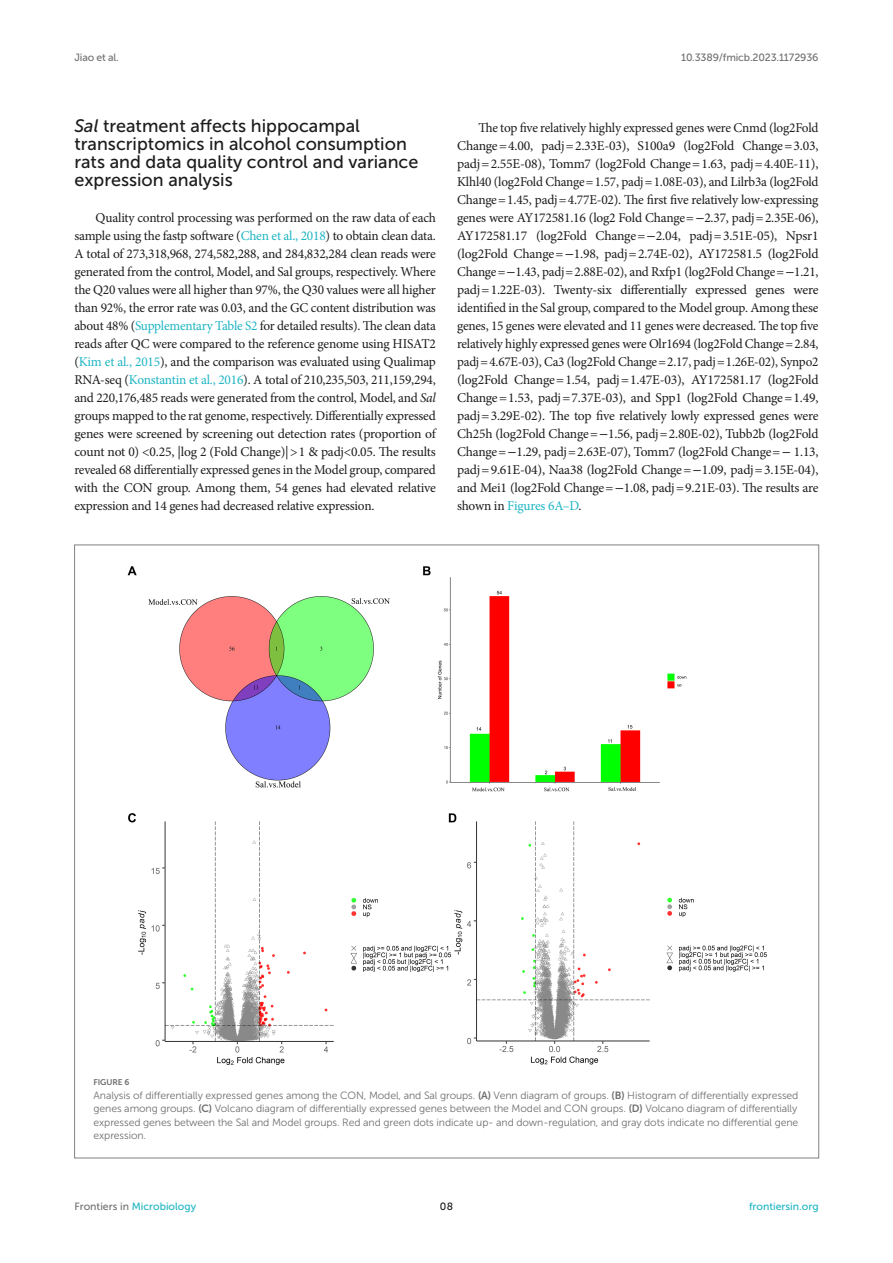
<style>
.page{position:relative;width:893px;height:1263px;background:#fff}
.page>*{position:absolute;margin:0;border:0;box-sizing:border-box;transform-origin:0 0}
.HEAD_2{font:18px/18px "Museo Sans 500";color:#1b1c1b}
.TEXT{font:13.5px/18px "Minion Pro";letter-spacing:-.015em;color:#1b1c1b;text-align:justify}
.TEXT_FLUSH{font:13.5px/18px "Minion Pro";letter-spacing:-.015em;color:#1b1c1b;text-align:justify}
.FIG_LEG{font:10.5px/13.5px "Museo Sans 300";letter-spacing:-.01em;color:#706f70;text-align:justify}
.t1{font:10.5px "Museo Sans 500";color:#1db5c3}
.t2{font:10.5px "Museo Sans 500";letter-spacing:-.015em;color:#706f70}
.t3{font:10.5px "Museo Sans 500";color:#1b1c1b}
.FIG_HD{font:8.25px "Museo Sans 700";letter-spacing:-.01em;color:#706f70}
.s1{font-style:italic}
.s2{color:#1db5c3}
.s3{font-family:"STIX General"}
.s4{font-family:"Museo Sans 700"}
.s5{color:#706f70}
</style>
<div class="page">
<img style="left:127px;top:566px;width:640px;height:499px">
<p class="t2" style="left:74px;top:51px;width:46px">Jiao et al.</p>
<p class="t2" style="left:681px;top:51px;width:139px">10.3389/fmicb.2023.1172936</p>
<p class="HEAD_2" style="left:74px;top:117px;width:346px"><span class="s1">Sal</span> treatment affects hippocampal transcriptomics in alcohol consumption rats and data quality control and variance expression analysis</p>
<p class="TEXT_FLUSH" style="left:74px;top:209px;width:363px;text-indent:21px">Quality control processing was performed on the raw data of each sample using the fastp software (<span class="s2">Chen et al., 2018</span>) to obtain clean data.<br>A total of 273,318,968, 274,582,288, and 284,832,284 clean reads were generated from the control, Model, and Sal groups, respectively. Where the Q20 values were all higher than 97%, the Q30 values were all higher than 92%, the error rate was 0.03, and the GC content distribution was about 48% (<span class="s2">Supplementary Table S2</span> for detailed results). The clean data reads after QC were compared to the reference genome using HISAT2 (<span class="s2">Kim et al., 2015</span>), and the comparison was evaluated using Qualimap RNA-seq (<span class="s2">Konstantin et al., 2016</span>). A total of 210,235,503, 211,159,294, and 220,176,485 reads were generated from the control, Model, and <span class="s1">Sal </span>groups mapped to the rat genome, respectively. Differentially expressed genes were screened by screening out detection rates (proportion of count not 0) &lt;0.25, |log 2 (Fold Change)|&gt;1 &amp; padj&lt;0.05. The results revealed 68 differentially expressed genes in the Model group, compared with the CON group. Among them, 54 genes had elevated relative expression and 14 genes had decreased relative expression.</p>
<p class="TEXT" style="left:457px;top:119px;width:363px;text-indent:21px">The top five relatively highly expressed genes were Cnmd (log2Fold Change=4.00, padj=2.33E-03), S100a9 (log2Fold Change=3.03, padj=2.55E-08), Tomm7 (log2Fold Change=1.63, padj=4.40E-11), Klhl40 (log2Fold Change=1.57, padj=1.08E-03), and Lilrb3a (log2Fold Change=1.45, padj=4.77E-02). The first five relatively low-expressing genes were AY172581.16 (log2 Fold Change=<span class="s3">−</span>2.37, padj=2.35E-06), AY172581.17 (log2Fold Change=<span class="s3">−</span>2.04, padj=3.51E-05), Npsr1 (log2Fold Change=<span class="s3">−</span>1.98, padj=2.74E-02), AY172581.5 (log2Fold Change=<span class="s3">−</span>1.43, padj=2.88E-02), and Rxfp1 (log2Fold Change=<span class="s3">−</span>1.21, padj=1.22E-03). Twenty-six differentially expressed genes were identified in the Sal group, compared to the Model group. Among these genes, 15 genes were elevated and 11 genes were decreased. The top five relatively highly expressed genes were Olr1694 (log2Fold Change=2.84, padj=4.67E-03), Ca3 (log2Fold Change=2.17, padj=1.26E-02), Synpo2 (log2Fold Change=1.54, padj=1.47E-03), AY172581.17 (log2Fold Change=1.53, padj=7.37E-03), and Spp1 (log2Fold Change=1.49, padj=3.29E-02). The top five relatively lowly expressed genes were Ch25h (log2Fold Change=<span class="s3">−</span>1.56, padj=2.80E-02), Tubb2b (log2Fold Change=<span class="s3">−</span>1.29, padj=2.63E-07), Tomm7 (log2Fold Change=<span class="s3">−</span> 1.13, padj=9.61E-04), Naa38 (log2Fold Change=<span class="s3">−</span>1.09, padj=3.15E-04), and Mei1 (log2Fold Change=<span class="s3">−</span>1.08, padj=9.21E-03). The results are shown in <span class="s2">Figures 6A–D</span>.</p>
<p class="FIG_HD" style="left:94px;top:1077px;width:37px">FIGURE 6</p>
<p class="FIG_LEG" style="left:94px;top:1088px;width:706px">Analysis of differentially expressed genes among the CON, Model, and Sal groups. <span class="s4">(A)</span> Venn diagram of groups. <span class="s4">(B)</span> Histogram of differentially expressed genes among groups. <span class="s4">(C)</span> Volcano diagram of differentially expressed genes between the Model and CON groups. <span class="s4">(D)</span> Volcano diagram of differentially expressed genes between the Sal and Model groups. Red and green dots indicate up- and down-regulation, and gray dots indicate no differential gene expression.</p>
<p class="t1" style="left:74px;top:1200px;width:123px"><span class="s5">Frontiers in</span> Microbiology</p>
<p class="t3" style="left:440px;top:1200px;width:15px">08</p>
<p class="t1" style="left:749px;top:1200px;width:71px">frontiersin.org</p>
</div>
